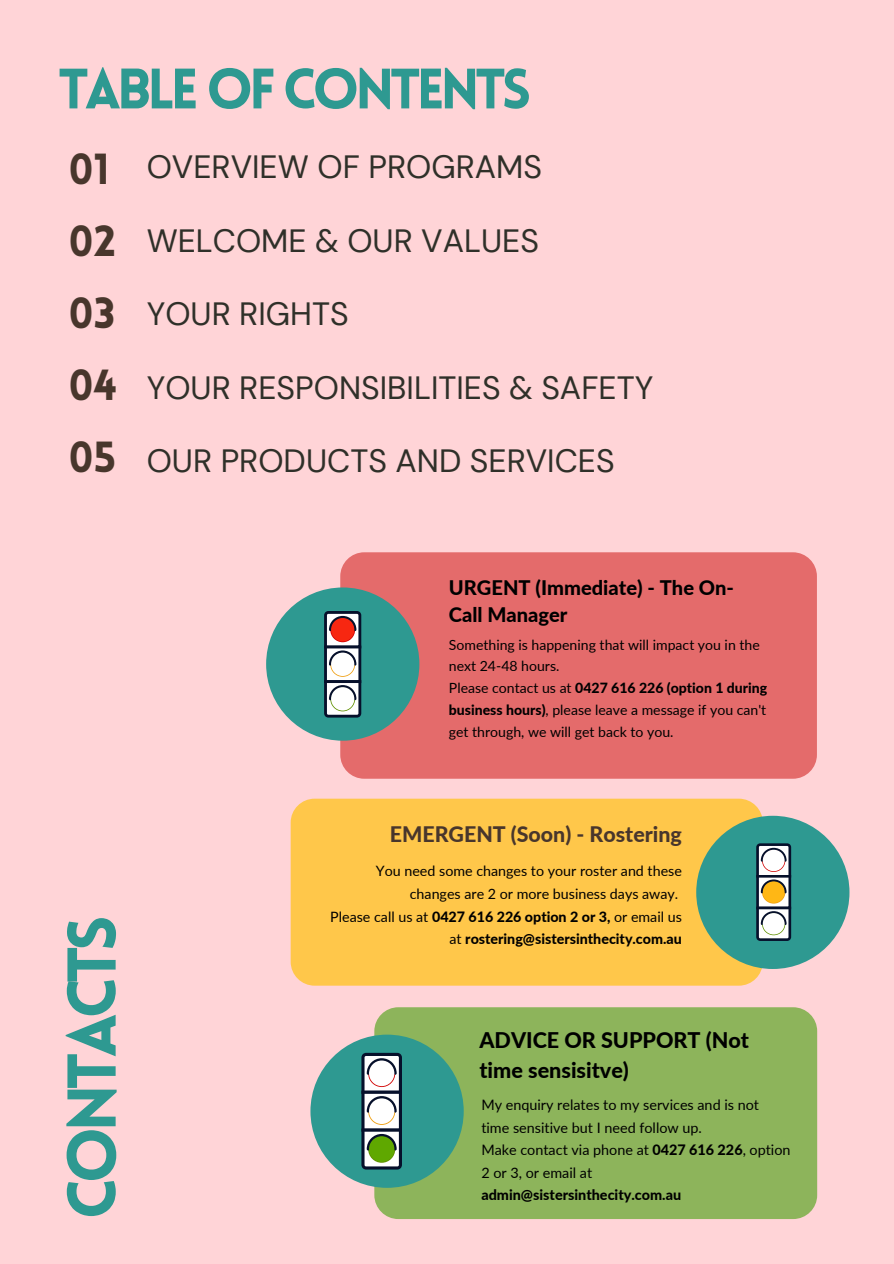
<style>
.page{position:relative;width:894px;height:1264px;background:#fff}
.page>*{position:absolute;margin:0;border:0;box-sizing:border-box;transform-origin:0 0}
.t1{font:900 67.35px "Lovelo";letter-spacing:-.075em;color:#2e9991}
.t2{font:900 55.65px "Lovelo";letter-spacing:-.075em;color:#2e9991}
.t3{font:900 42.6px "Lovelo";color:#48362c}
.t4{font:32.1px "DM Sans";color:#2f3029}
.t5{font:800 21.6px/30.2px "Lato";color:#000}
.t6{font:800 21.45px "Lato";color:#48362c}
.t7{font:800 20.1px/27.6px "Lato";color:#000}
.t8{font:14.4px/22.6px "Lato";color:#000}
.t9{font:800 14.4px "Lato";color:#000}
.t10{font:800 14.25px/22.6px "Lato";color:#000;text-align:right}
.t11{font:14.25px/22.6px "Lato";color:#000;text-align:right}
.t12{font:14.1px/21.8px "Lato";color:#000}
.s1{font-weight:800}
.s2{font-weight:400}
</style>
<div class="page">
<div style="left:0;top:0;width:893px;height:1263px;background:#ffd4d7"></div>
<div style="left:340px;top:552px;width:476px;height:226px;background:#e46b6b;border-radius:24px"></div>
<div style="left:290px;top:798px;width:472px;height:187px;background:#ffc74a;border-radius:24px"></div>
<div style="left:374px;top:1007px;width:443px;height:211px;background:#8db45b;border-radius:24px"></div>
<div style="left:266px;top:587px;width:153px;height:153px;background:#2e9991;border-radius:50%"></div>
<div style="left:696px;top:815px;width:153px;height:154px;background:#2e9991;border-radius:50%"></div>
<div style="left:310px;top:1034px;width:153px;height:153px;background:#2e9991;border-radius:50%"></div>
<svg style="left:324px;top:611px;width:37px;height:106px;background:#a78f93"></svg>
<div style="left:331px;top:687px;width:23px;height:23px;background:#fff;border-radius:50%"></div>
<svg style="left:756px;top:843px;width:35px;height:97px;background:#a8a295"></svg>
<div style="left:762px;top:913px;width:22px;height:21px;background:#fff;border-radius:50%"></div>
<svg style="left:361px;top:1052px;width:41px;height:117px;background:#a3a8ad"></svg>
<div style="left:369px;top:1136px;width:25px;height:25px;background:#5fa800;border-radius:50%"></div>
<p class="t2" style="left:58px;top:67px;width:474px">TABLE OF CONTENTS</p>
<p class="t3" style="left:68px;top:152px;width:43px">01</p>
<p class="t3" style="left:68px;top:224px;width:49px">02</p>
<p class="t3" style="left:68px;top:296px;width:48px">03</p>
<p class="t3" style="left:68px;top:368px;width:50px">04</p>
<p class="t3" style="left:68px;top:440px;width:49px">05</p>
<p class="t4" style="left:147px;top:146px;width:397px">OVERVIEW OF PROGRAMS</p>
<p class="t4" style="left:147px;top:220px;width:393px">WELCOME &amp; OUR VALUES</p>
<p class="t4" style="left:147px;top:293px;width:203px">YOUR RIGHTS</p>
<p class="t4" style="left:147px;top:367px;width:508px">YOUR RESPONSIBILITIES &amp; SAFETY</p>
<p class="t4" style="left:147px;top:440px;width:469px">OUR PRODUCTS AND SERVICES</p>
<p class="t1" style="left:65px;top:1219px;width:305px;rotate:-90deg">CONTACTS</p>
<p class="t7" style="left:449px;top:573px;width:286px">URGENT (Immediate) - The On-<br>Call Manager</p>
<p class="t12" style="left:449px;top:633px;width:312px">Something is happening that will impact you in the next 24-48 hours.</p>
<p class="t12" style="left:449px;top:676px;width:320px;text-align:justify">Please contact us at <span class="s1">0427 616 226 (option 1 during business hours)</span>, please leave a message if you can't get through, we will get back to you.</p>
<p class="t6" style="left:389px;top:820px;width:293px">EMERGENT (Soon) - Rostering</p>
<p class="t11" style="left:376px;top:859px;width:307px">You need some changes to your roster and these changes are 2 or more business days away.</p>
<p class="t10" style="left:330px;top:904px;width:353px"><span class="s2">Please call us at</span> 0427 616 226 option 2 or 3, <span class="s2">or email us at</span> rostering@sistersinthecity.com.au</p>
<p class="t5" style="left:479px;top:1024px;width:271px">ADVICE OR SUPPORT (Not time sensisitve)</p>
<p class="t8" style="left:481px;top:1093px;width:279px">My enquiry relates to my services and is not time sensitive but I need follow up.</p>
<p class="t8" style="left:481px;top:1138px;width:310px">Make contact via phone at <span class="s1">0427 616 226</span>, option<br>2 or 3, or email at</p>
<p class="t9" style="left:481px;top:1186px;width:201px">admin@sistersinthecity.com.au</p>
</div>
